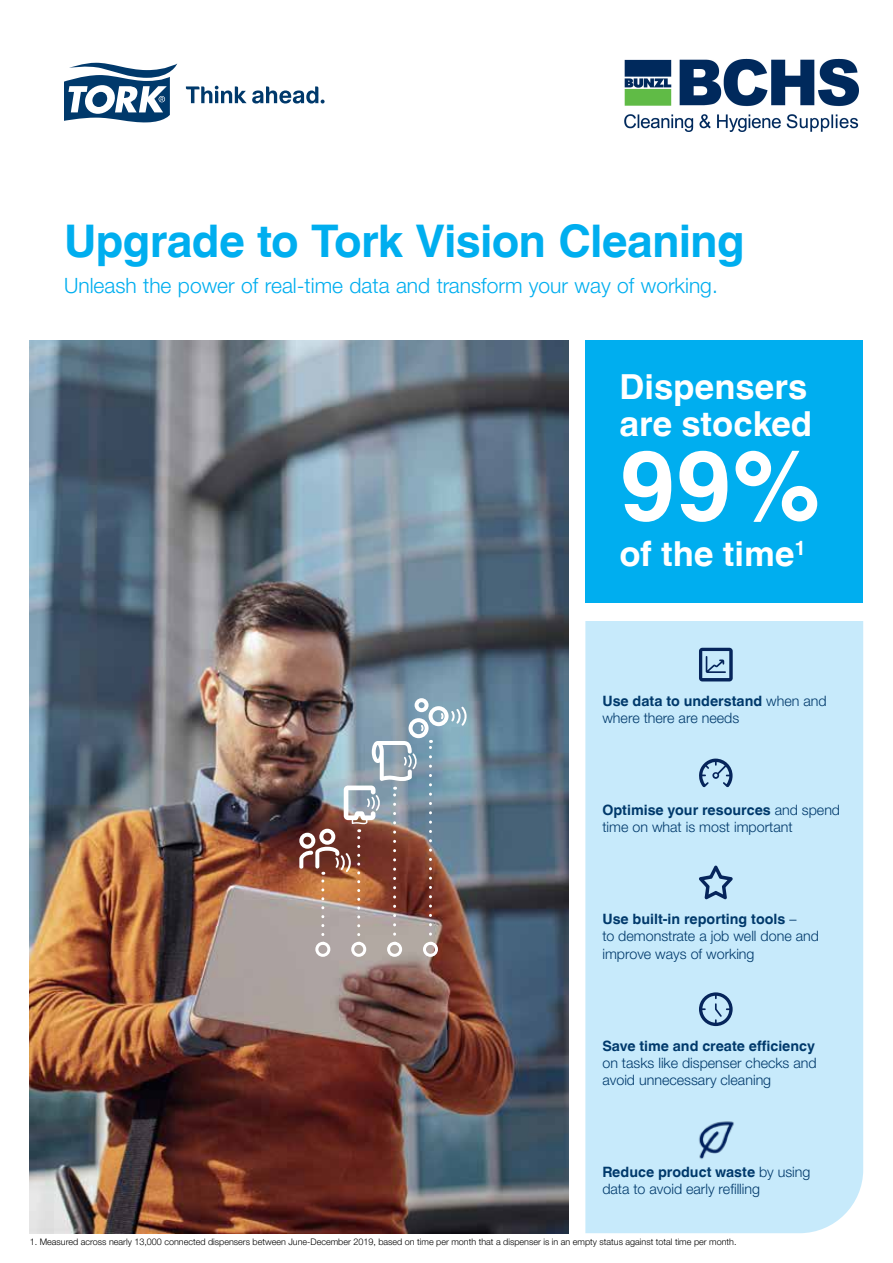
<style>
.page{position:relative;width:893px;height:1263px;background:#fff}
.page>*{position:absolute;margin:0;border:0;box-sizing:border-box;transform-origin:0 0}
.t1{font:700 97.5px "Helvetica World";color:#fff}
.t2{font:700 45px "Helvetica World";letter-spacing:-.015em;color:#00aeef}
.t3{font:700 34.5px/37.5px "Helvetica World";color:#fff}
.t4{font:21px "Helvetica Neue World 45 Lt";color:#00aeef}
.t5{font:14.25px/17.2px "Helvetica Neue World 45 Lt";color:#00396b}
.t6{font:700 14.25px "Helvetica World";color:#00396b}
.t7{font:9px "Helvetica Neue World 45 Lt";color:#000}
.s1{font-family:"Helvetica Neue World 45 Lt";font-weight:400}
</style>
<div class="page">
<img style="left:30px;top:340px;width:538px;height:893px">
<div style="left:585px;top:340px;width:278px;height:263px;background:#00aeef"></div>
<div style="left:585px;top:621px;width:278px;height:612px;background:#c7eafb"></div>
<svg style="left:699px;top:648px;width:34px;height:33px"></svg>
<svg style="left:699px;top:865px;width:34px;height:34px"></svg>
<svg style="left:699px;top:758px;width:34px;height:29px"></svg>
<svg style="left:699px;top:992px;width:34px;height:34px"></svg>
<img style="left:692px;top:1119px;width:47px;height:47px">
<div style="left:315px;top:942px;width:15px;height:15px;border:3px solid #fff;border-radius:50%"></div>
<div style="left:351px;top:942px;width:15px;height:15px;border:3px solid #fff;border-radius:50%"></div>
<div style="left:387px;top:942px;width:15px;height:15px;border:3px solid #fff;border-radius:50%"></div>
<div style="left:423px;top:942px;width:15px;height:15px;border:3px solid #fff;border-radius:50%"></div>
<img style="left:299px;top:698px;width:169px;height:237px">
<svg style="left:64px;top:63px;width:113px;height:59px"></svg>
<svg style="left:186px;top:86px;width:139px;height:17px"></svg>
<img style="left:624px;top:58px;width:234px;height:73px">
<h2 class="t2" style="left:64px;top:215px;width:682px">Upgrade to Tork Vision Cleaning</h2>
<h3 class="t4" style="left:64px;top:274px;width:655px">Unleash the power of real-time data and transform your way of working.</h3>
<h3 class="t3" style="left:619px;top:368px;width:194px">Dispensers are stocked</h3>
<h1 class="t1" style="left:619px;top:429px;width:203px">99%</h1>
<h3 class="t3" style="left:619px;top:535px;width:188px">of the time<sup>1</sup></h3>
<p class="t6" style="left:602px;top:693px;width:226px">Use data to understand <span class="s1">when and</span></p>
<p class="t5" style="left:602px;top:710px;width:138px">where there are needs</p>
<p class="t6" style="left:602px;top:802px;width:239px">Optimise your resources <span class="s1">and spend</span></p>
<p class="t5" style="left:602px;top:819px;width:192px">time on what is most important</p>
<p class="t6" style="left:602px;top:911px;width:196px">Use built-in reporting tools <span class="s1">–</span></p>
<p class="t5" style="left:602px;top:928px;width:218px">to demonstrate a job well done and improve ways of working</p>
<p class="t6" style="left:602px;top:1037px;width:214px">Save time and create efficiency</p>
<p class="t5" style="left:602px;top:1054px;width:216px">on tasks like dispenser checks and avoid unnecessary cleaning</p>
<p class="t6" style="left:602px;top:1164px;width:210px">Reduce product waste <span class="s1">by using</span></p>
<p class="t5" style="left:602px;top:1181px;width:159px">data to avoid early refilling</p>
<p class="t7" style="left:30px;top:1236px;width:708px">1. Measured across nearly 13,000 connected dispensers between June-December 2019, based on time per month that a dispenser is in an empty status against total time per month.</p>
</div>
